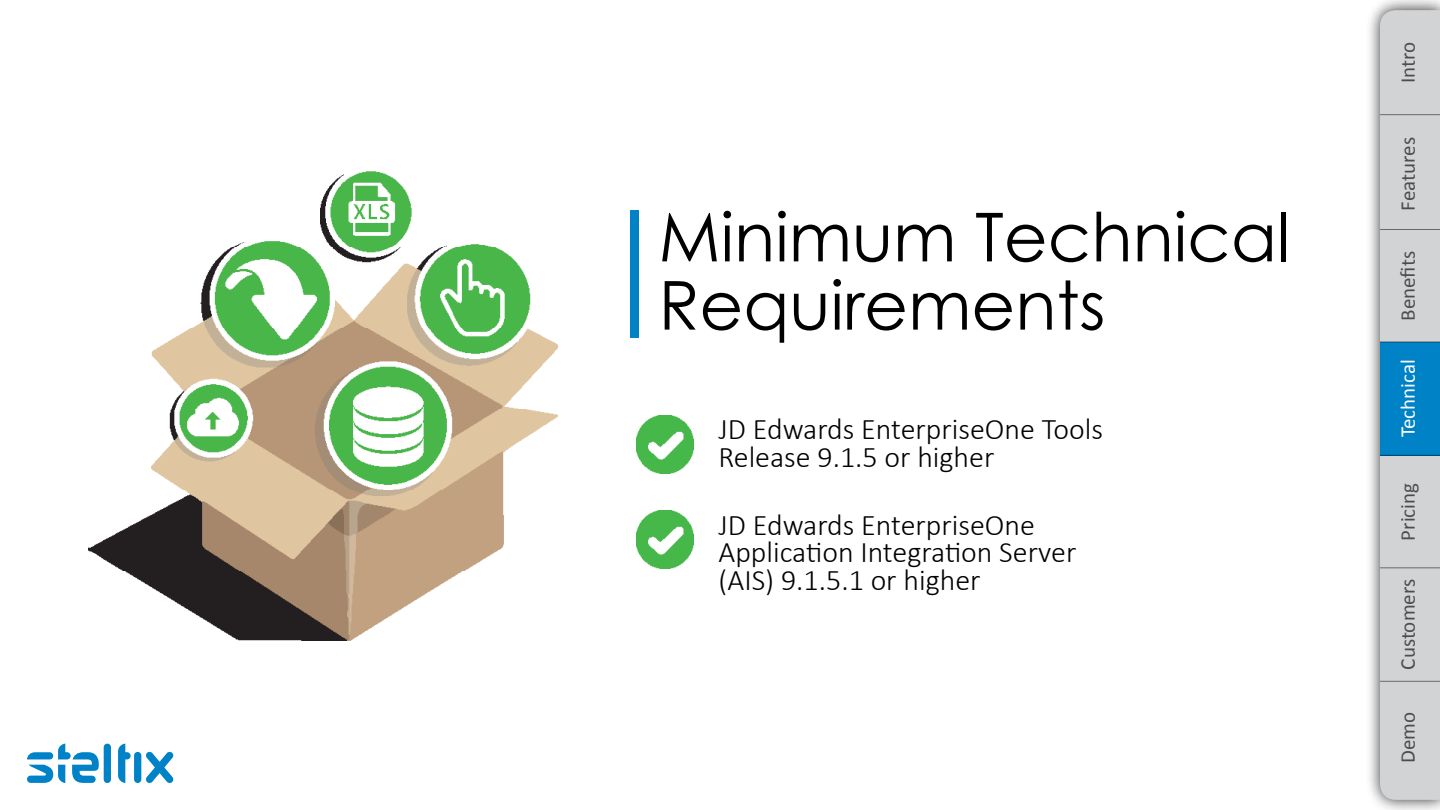
<style>
.page{position:relative;width:1440px;height:810px;background:#fff}
.page>*{position:absolute;margin:0;border:0;box-sizing:border-box;transform-origin:0 0}
.t1{font:67.5px/68.2px "Century Gothic";color:#000}
.t2{font:300 30px/27.8px "Calibri";color:#000}
.t3{font:21px "Calibri";color:#4d4d4f}
.t4{font:21px "Calibri";color:#fff}
</style>
<div class="page">
<div style="left:630px;top:211px;width:9px;height:127px;background:#0082c6"></div>
<img style="left:636px;top:416px;width:58px;height:57px">
<img style="left:636px;top:511px;width:58px;height:57px">
<img style="left:88px;top:171px;width:470px;height:469px">
<svg style="left:27px;top:744px;width:147px;height:39px"></svg>
<div style="left:1365px;top:0;width:75px;height:810px;background:#000;opacity:.8"></div>
<div style="left:1380px;top:10px;width:60px;height:790px;background:#d1d3d4"></div>
<div style="left:1380px;top:342px;width:60px;height:113px;background:#0082c6"></div>
<hr style="left:1380px;top:229px;width:60px;height:1px;background:#000">
<hr style="left:1380px;top:114px;width:60px;height:1px;background:#000">
<hr style="left:1380px;top:342px;width:60px;height:1px;background:#000">
<hr style="left:1380px;top:455px;width:60px;height:1px;background:#000">
<hr style="left:1380px;top:567px;width:60px;height:1px;background:#000">
<hr style="left:1380px;top:681px;width:60px;height:1px;background:#000">
<h1 class="t1" style="left:658px;top:202px;width:634px">Minimum Technical<br>Requirements</h1>
<p class="t2" style="left:718px;top:415px;width:386px">JD Edwards EnterpriseOne Tools<br>Release 9.1.5 or higher</p>
<p class="t2" style="left:718px;top:510px;width:359px">JD Edwards EnterpriseOne<br>Application Integration Server (AIS) 9.1.5.1 or higher</p>
<p class="t3" style="left:1395px;top:83px;width:43px;rotate:-90deg">Intro</p>
<p class="t3" style="left:1395px;top:211px;width:75px;rotate:-90deg">Features</p>
<p class="t3" style="left:1395px;top:321px;width:71px;rotate:-90deg">Benefits</p>
<p class="t4" style="left:1395px;top:437px;width:80px;rotate:-90deg">Technical</p>
<p class="t3" style="left:1395px;top:541px;width:59px;rotate:-90deg">Pricing</p>
<p class="t3" style="left:1395px;top:670px;width:92px;rotate:-90deg">Customers</p>
<p class="t3" style="left:1395px;top:763px;width:53px;rotate:-90deg">Demo</p>
</div>
